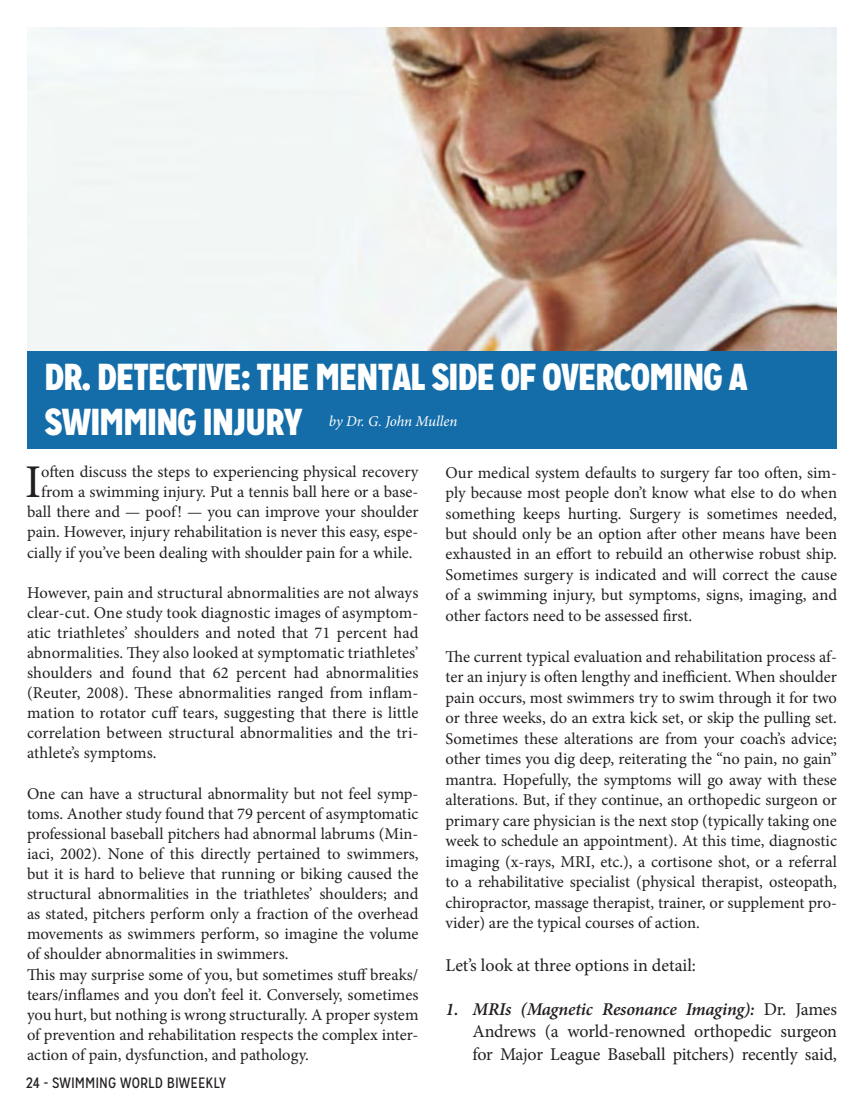
<style>
.page{position:relative;width:864px;height:1107px;background:#fff}
.page>*{position:absolute;margin:0;border:0;box-sizing:border-box;transform-origin:0 0}
.t1{font:46.95px "Minion Pro";color:#231f20}
.t2{font:900 37.5px/45px "Mission Gothic";letter-spacing:-.02em;color:#fff}
.t3{font:18px/22.4px "Minion Pro";letter-spacing:-.01em;color:#231f20;text-align:justify}
.t4{font:16.5px/20.1px "Minion Pro";color:#231f20;text-align:justify}
.t5{font:15px "Mission Gothic";color:#231f20}
.t6{font:italic 15px "Minion Pro";letter-spacing:-.005em;color:#fff}
.s1{font-weight:600;font-style:italic}
</style>
<div class="page">
<img style="left:27px;top:27px;width:810px;height:325px">
<div style="left:27px;top:352px;width:810px;height:97px;background:#146da8"></div>
<p class="t2" style="left:45px;top:354px;width:705px">DR. DETECTIVE: THE MENTAL SIDE OF OVERCOMING A<br>SWIMMING INJURY</p>
<p class="t6" style="left:329px;top:411px;width:130px">by Dr. G. John Mullen</p>
<p class="t1" style="left:25px;top:451px;width:18px">I</p>
<p class="t4" style="left:41px;top:462px;width:379px">often discuss the steps to experiencing physical recovery</p>
<p class="t4" style="left:41px;top:482px;width:379px">from a swimming injury. Put a tennis ball here or a base-</p>
<p class="t4" style="left:27px;top:502px;width:393px">ball there and — poof! — you can improve your shoulder</p>
<p class="t4" style="left:27px;top:522px;width:393px">pain. However, injury rehabilitation is never this easy, espe-</p>
<p class="t4" style="left:27px;top:542px;width:387px">cially if you’ve been dealing with shoulder pain for a while.</p>
<p class="t4" style="left:27px;top:582px;width:393px">However, pain and structural abnormalities are not always clear-cut. One study took diagnostic images of asymptom&shy;atic triathletes’ shoulders and noted that 71 percent had abnormalities. They also looked at symptomatic triathletes’ shoulders and found that 62 percent had abnormalities (Reuter, 2008). These abnormalities ranged from inflam&shy;mation to rotator cuff tears, suggesting that there is little correlation between structural abnormalities and the tri&shy;athlete’s symptoms.</p>
<p class="t4" style="left:27px;top:783px;width:393px">One can have a structural abnormality but not feel symp&shy;toms. Another study found that 79 percent of asymptomatic professional baseball pitchers had abnormal labrums (Min&shy;iaci, 2002). None of this directly pertained to swimmers, but it is hard to believe that running or biking caused the structural abnormalities in the triathletes’ shoulders; and as stated, pitchers perform only a fraction of the overhead movements as swimmers perform, so imagine the volume of shoulder abnormalities in swimmers.</p>
<p class="t4" style="left:27px;top:964px;width:393px">This may surprise some of you, but sometimes stuff breaks/ tears/inflames and you don’t feel it. Conversely, sometimes you hurt, but nothing is wrong structurally. A proper system of prevention and rehabilitation respects the complex inter&shy;action of pain, dysfunction, and pathology.</p>
<p class="t5" style="left:26px;top:1073px;width:202px">24 - SWIMMING WORLD BIWEEKLY</p>
<p class="t4" style="left:446px;top:462px;width:393px;line-height:20.5px">Our medical system defaults to surgery far too often, sim&shy;ply because most people don’t know what else to do when something keeps hurting. Surgery is sometimes needed, but should only be an option after other means have been exhausted in an effort to rebuild an otherwise robust ship.<br>Sometimes surgery is indicated and will correct the cause of a swimming injury, but symptoms, signs, imaging, and other factors need to be assessed first.</p>
<p class="t4" style="left:446px;top:646px;width:393px;line-height:20.5px">The current typical evaluation and rehabilitation process af&shy;ter an injury is often lengthy and inefficient. When shoulder pain occurs, most swimmers try to swim through it for two or three weeks, do an extra kick set, or skip the pulling set.<br>Sometimes these alterations are from your coach’s advice; other times you dig deep, reiterating the “no pain, no gain” mantra. Hopefully, the symptoms will go away with these alterations. But, if they continue, an orthopedic surgeon or primary care physician is the next stop (typically taking one week to schedule an appointment). At this time, diagnostic imaging (x-rays, MRI, etc.), a cortisone shot, or a referral to a rehabilitative specialist (physical therapist, osteopath, chiropractor, massage therapist, trainer, or supplement pro&shy;vider) are the typical courses of action.</p>
<p class="t3" style="left:446px;top:954px;width:252px">Let’s look at three options in detail:</p>
<p class="t3" style="left:472px;top:998px;width:366px;text-indent:-27px"><span class="s1">1. MRIs (Magnetic Resonance Imaging):</span> Dr. James Andrews (a world-renowned orthopedic surgeon for Major League Baseball pitchers) recently said,</p>
</div>
